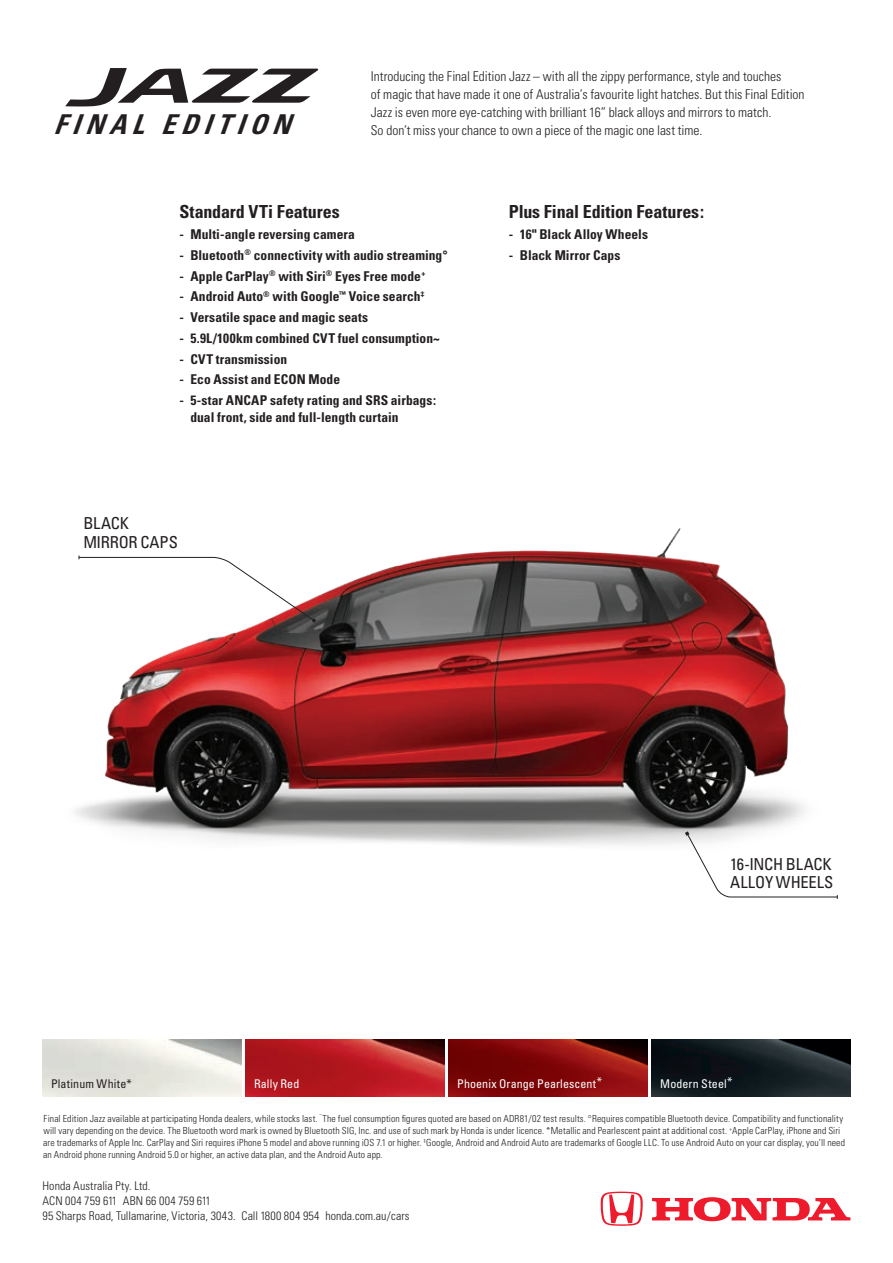
<style>
.page{position:relative;width:893px;height:1263px;background:#fff}
.page>*{position:absolute;margin:0;border:0;box-sizing:border-box;transform-origin:0 0}
.t1{font:italic 700 condensed 27.3px "Univers";color:#231f20}
.t2{font:700 condensed 18px "Univers";letter-spacing:-.005em;color:#231f20}
.t3{font:condensed 16.5px/18px "Univers";letter-spacing:-.01em;color:#231f20}
.t4{font:700 condensed 13.5px/16.5px "Univers";letter-spacing:.005em;color:#231f20}
.t5{font:300 condensed 13.5px/18px "Univers";color:#231f20}
.t6{font:300 condensed 12px/15px "Univers";letter-spacing:.005em;color:#231f20}
.t7{font:condensed 12px "Univers";letter-spacing:.01em;color:#fff}
.t8{font:condensed 12px "Univers";letter-spacing:.02em;color:#231f20}
.t9{font:300 condensed 9.75px/12px "Univers";letter-spacing:.015em;color:#231f20}
.t10{font:300 condensed 5.7px "Univers";color:#231f20}
.s1{font-style:inherit}
</style>
<div class="page">
<img style="left:43px;top:1039px;width:198px;height:57px">
<img style="left:246px;top:1039px;width:198px;height:57px">
<img style="left:652px;top:1039px;width:198px;height:57px">
<img style="left:449px;top:1039px;width:198px;height:57px">
<svg style="left:652px;top:1197px;width:198px;height:24px"></svg>
<svg style="left:601px;top:1191px;width:42px;height:35px"></svg>
<img style="left:75px;top:528px;width:730px;height:317px">
<svg style="left:685px;top:831px;width:153px;height:68px"></svg>
<svg style="left:78px;top:555px;width:238px;height:68px"></svg>
<svg style="left:65px;top:68px;width:254px;height:38px"></svg>
<p class="t5" style="left:371px;top:68px;width:435px">Introducing the Final Edition Jazz – with all the zippy performance, style and touches<br>of magic that have made it one of Australia’s favourite light hatches. But this Final Edition<br>Jazz is even more eye-catching with brilliant 16” black alloys and mirrors to match.</p>
<h1 class="t1" style="left:53px;top:107px;width:250px">FINAL EDITION</h1>
<h3 class="t5" style="left:371px;top:122px;width:333px">So don’t miss your chance to own a piece of the magic one last time.</h3>
<h2 class="t2" style="left:179px;top:201px;width:162px">Standard VTi Features</h2>
<h3 class="t4" style="left:179px;top:226px;width:177px">- Multi-angle reversing camera</h3>
<h3 class="t4" style="left:179px;top:247px;width:270px">- Bluetooth<sup>®</sup> connectivity with audio streaming°</h3>
<h3 class="t4" style="left:179px;top:268px;width:248px">- Apple CarPlay<sup>®</sup> with Siri<sup>®</sup> Eyes Free mode<sup>+</sup></h3>
<h3 class="t4" style="left:179px;top:288px;width:247px">- Android Auto<sup>®</sup> with Google<sup>™</sup> Voice search<sup>‡</sup></h3>
<h3 class="t4" style="left:179px;top:309px;width:190px">- Versatile space and magic seats</h3>
<h3 class="t4" style="left:179px;top:330px;width:262px">- 5.9L/100km combined CVT fuel consumption~</h3>
<h3 class="t4" style="left:179px;top:351px;width:109px">- CVT transmission</h3>
<h3 class="t4" style="left:179px;top:371px;width:162px">- Eco Assist and ECON Mode</h3>
<h3 class="t4" style="left:190px;top:392px;width:247px;text-indent:-11px">- 5-star ANCAP safety rating and SRS airbags: dual front, side and full-length curtain</h3>
<h3 class="t3" style="left:83px;top:513px;width:96px;line-height:19.5px">BLACK<br>MIRROR CAPS</h3>
<h2 class="t2" style="left:509px;top:201px;width:197px">Plus Final Edition Features:</h2>
<h3 class="t4" style="left:509px;top:226px;width:141px">- 16" Black Alloy Wheels</h3>
<h3 class="t4" style="left:509px;top:247px;width:113px">- Black Mirror Caps</h3>
<h3 class="t3" style="left:730px;top:854px;width:105px">16-INCH BLACK<br>ALLOY WHEELS</h3>
<p class="t8" style="left:51px;top:1076px;width:82px">Platinum White*</p>
<p class="t7" style="left:254px;top:1076px;width:47px">Rally Red</p>
<p class="t7" style="left:457px;top:1076px;width:147px">Phoenix Orange Pearlescent*</p>
<p class="t7" style="left:660px;top:1076px;width:74px">Modern Steel*</p>
<p class="t9" style="left:44px;top:1112px;width:276px">Final Edition Jazz available at participating Honda dealers, while stocks last.</p>
<p class="t10" style="left:320px;top:1111px;width:4px">~</p>
<p class="t9" style="left:43px;top:1112px;width:803px;text-indent:279px">The fuel consumption figures quoted are based on ADR81/02 test results. °Requires compatible Bluetooth device. Compatibility and functionality will vary depending on the device. The Bluetooth word mark is owned by Bluetooth SIG, Inc. and use of such mark by Honda is under licence. *Metallic and Pearlescent paint at additional cost. <sup>+</sup>Apple CarPlay, iPhone and Siri are trademarks of Apple Inc. CarPlay and Siri requires iPhone 5 model and above running iOS 7.1 or higher. <sup>‡</sup>Google, Android and Android Auto are trademarks of Google LLC. To use Android Auto on your car display, you’ll need an Android phone running Android 5.0 or higher, an active data plan, and the Android Auto app.</p>
<p class="t6" style="left:43px;top:1179px;width:369px">Honda Australia Pty. Ltd.<br>ACN 004 759 611 ABN 6<span class="s1">6 004 759 611<br></span>95 Sharps Road, Tullamarine, Victoria, 3043. Call <span class="s1">1800 804 954</span> honda.com.au/cars</p>
</div>
